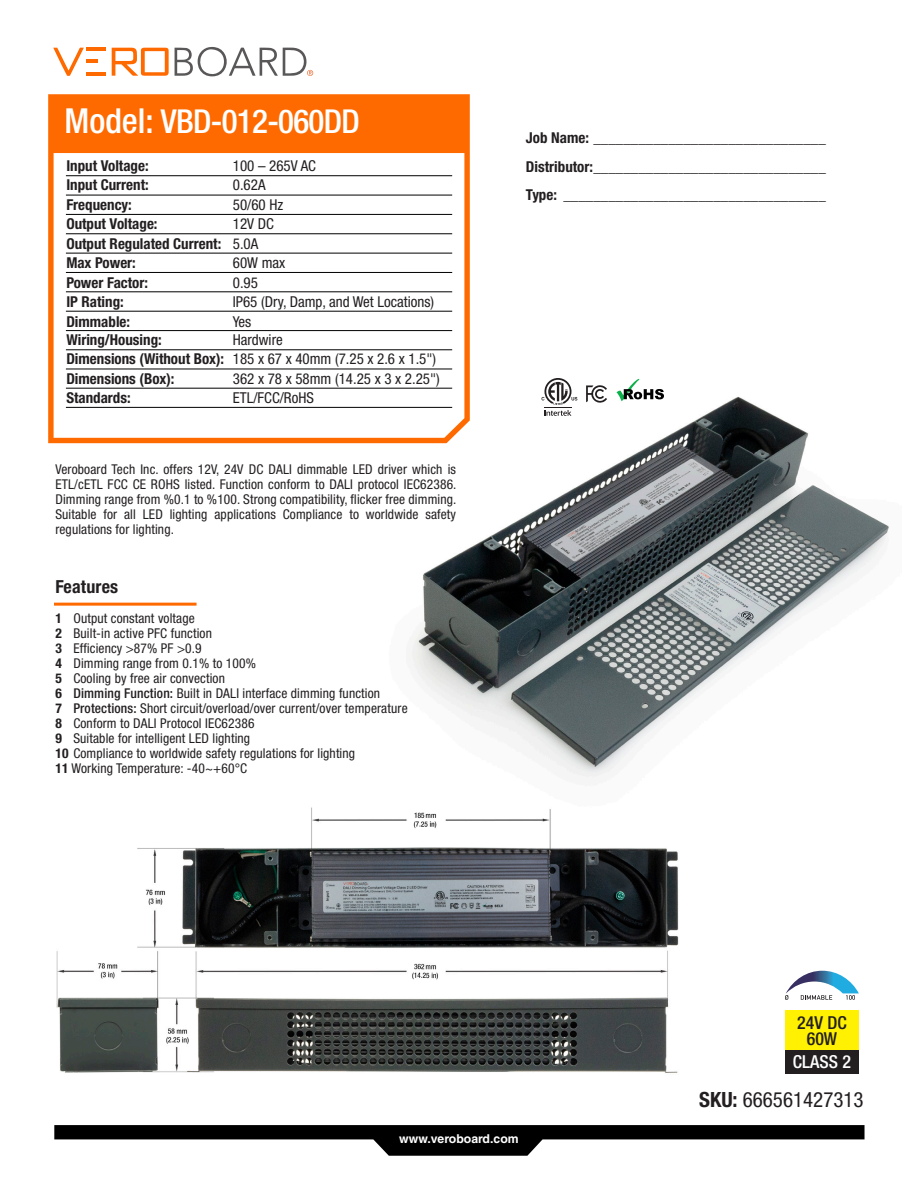
<style>
.page{position:relative;width:918px;height:1188px;background:#fff}
.page>*{position:absolute;margin:0;border:0;box-sizing:border-box;transform-origin:0 0}
.t1{font:500 condensed 33px "Helvetica Neue LT Std";letter-spacing:-.02em;color:#fff}
.t2{font:condensed 21px "Helvetica Neue LT Std";color:#231f20}
.t3{font:700 condensed 18px "Helvetica Neue LT Std";letter-spacing:.01em;color:#231f20}
.t4{font:500 condensed 17.85px "Helvetica Neue LT Std";color:#231f20}
.t5{font:500 condensed 17.85px "Helvetica Neue LT Std";color:#fff}
.t6{font:700 condensed 15px "Helvetica Neue LT Std";color:#231f20}
.t7{font:condensed 15px "Helvetica Neue LT Std";color:#231f20}
.t8{font:condensed 13.5px/15px "Helvetica Neue LT Std";letter-spacing:.01em;color:#231f20;text-align:justify}
.t9{font:700 12.3px "Helvetica CE";color:#fff}
.s1{font-size:34.5px}
.s2{font-weight:400}
.s3{font-weight:700}
.s4{font-weight:500}
</style>
<div class="page">
<svg style="left:54px;top:1125px;width:811px;height:31px"></svg>
<hr style="left:86px;top:48px;width:20px;height:3px;background:#ff6a00">
<svg style="left:112px;top:48px;width:57px;height:28px"></svg>
<svg style="left:175px;top:47px;width:138px;height:30px"></svg>
<hr style="left:86px;top:72px;width:20px;height:4px;background:#ff6a00">
<svg style="left:53px;top:47px;width:45px;height:29px"></svg>
<div style="left:48px;top:94px;width:422px;height:349px;background:#ff6a00"></div>
<svg style="left:54px;top:153px;width:410px;height:285px"></svg>
<hr style="left:66px;top:175px;width:386px;height:1px;background:#000">
<hr style="left:66px;top:195px;width:386px;height:1px;background:#000">
<hr style="left:66px;top:214px;width:386px;height:1px;background:#000">
<hr style="left:66px;top:234px;width:386px;height:1px;background:#000">
<hr style="left:66px;top:253px;width:386px;height:1px;background:#000">
<hr style="left:66px;top:272px;width:386px;height:1px;background:#000">
<hr style="left:66px;top:292px;width:386px;height:1px;background:#000">
<hr style="left:66px;top:311px;width:386px;height:1px;background:#000">
<hr style="left:66px;top:330px;width:386px;height:1px;background:#000">
<hr style="left:66px;top:350px;width:386px;height:1px;background:#000">
<hr style="left:66px;top:369px;width:386px;height:1px;background:#000">
<hr style="left:66px;top:388px;width:386px;height:1px;background:#000">
<hr style="left:66px;top:407px;width:386px;height:1px;background:#000">
<img style="left:56px;top:807px;width:623px;height:266px">
<img style="left:373px;top:367px;width:516px;height:494px">
<div style="left:785px;top:1010px;width:74px;height:64px;background:#fff101"></div>
<div style="left:785px;top:1050px;width:74px;height:24px;background:#231f20"></div>
<svg style="left:785px;top:971px;width:74px;height:29px"></svg>
<hr style="left:54px;top:603px;width:143px;height:3px;background:#ff6a00">
<svg style="left:586px;top:385px;width:21px;height:18px"></svg>
<svg style="left:617px;top:378px;width:47px;height:23px"></svg>
<svg style="left:541px;top:378px;width:36px;height:38px"></svg>
<p class="t1" style="left:64px;top:102px;width:297px"><span class="s1">Model:</span> VBD-012-060DD</p>
<p class="t6" style="left:66px;top:156px;width:84px">Input Voltage:</p>
<p class="t7" style="left:233px;top:157px;width:85px">100 – 265V AC</p>
<p class="t6" style="left:66px;top:176px;width:84px">Input Current:</p>
<p class="t7" style="left:233px;top:176px;width:34px">0.62A</p>
<p class="t6" style="left:66px;top:195px;width:67px">Frequency:</p>
<p class="t7" style="left:233px;top:196px;width:52px">50/60 Hz</p>
<p class="t6" style="left:66px;top:215px;width:93px">Output Voltage:</p>
<p class="t7" style="left:233px;top:215px;width:43px">12V DC</p>
<p class="t6" style="left:66px;top:234px;width:194px">Output Regulated Current: <span class="s2">5.0A</span></p>
<p class="t6" style="left:66px;top:254px;width:71px">Max Power:</p>
<p class="t7" style="left:233px;top:254px;width:54px">60W max</p>
<p class="t6" style="left:66px;top:273px;width:83px">Power Factor:</p>
<p class="t7" style="left:233px;top:274px;width:27px">0.95</p>
<p class="t6" style="left:66px;top:293px;width:59px">IP Rating:</p>
<p class="t7" style="left:233px;top:293px;width:203px">IP65 (Dry, Damp, and Wet Locations)</p>
<p class="t6" style="left:66px;top:312px;width:65px">Dimmable:</p>
<p class="t7" style="left:233px;top:313px;width:20px">Yes</p>
<p class="t6" style="left:66px;top:330px;width:97px">Wiring/Housing:</p>
<p class="t7" style="left:233px;top:331px;width:51px">Hardwire</p>
<p class="t7" style="left:66px;top:350px;width:371px"><span class="s3">Dimensions (Without Box):</span> 185 x 67 x 40mm (7.25 x 2.6 x 1.5")</p>
<p class="t6" style="left:66px;top:369px;width:110px">Dimensions (Box):</p>
<p class="t7" style="left:233px;top:370px;width:208px">362 x 78 x 58mm (14.25 x 3 x 2.25")</p>
<p class="t6" style="left:66px;top:389px;width:66px">Standards:</p>
<p class="t7" style="left:233px;top:389px;width:83px">ETL/FCC/RoHS</p>
<p class="t8" style="left:55px;top:462px;width:403px">Veroboard Tech Inc. offers 12V, 24V DC DALI dimmable LED driver which is ETL/cETL FCC CE ROHS listed. Function conform to DALI protocol IEC62386.<br>Dimming range from %0.1 to %100. Strong compatibility, flicker free dimming.<br>Suitable for all LED lighting applications Compliance to worldwide safety regulations for lighting.</p>
<p class="t3" style="left:55px;top:576px;width:64px">Features</p>
<p class="t8" style="left:55px;top:611px;width:141px"><span class="s3">1</span> Output constant voltage</p>
<p class="t8" style="left:55px;top:626px;width:158px"><span class="s3">2</span> Built-in active PFC function</p>
<p class="t8" style="left:55px;top:641px;width:148px"><span class="s3">3</span> Efficiency &gt;87% PF &gt;0.9</p>
<p class="t8" style="left:55px;top:656px;width:202px"><span class="s3">4</span> Dimming range from 0.1% to 100%</p>
<p class="t8" style="left:55px;top:671px;width:171px"><span class="s3">5</span> Cooling by free air convection</p>
<p class="t8" style="left:55px;top:686px;width:326px"><span class="s3">6</span> <span class="s4">Dimming Function:</span> Built in DALI interface dimming function</p>
<p class="t8" style="left:55px;top:701px;width:354px"><span class="s3">7</span> <span class="s4">Protections:</span> Short circuit/overload/over current/over temperature</p>
<p class="t8" style="left:55px;top:716px;width:201px"><span class="s3">8</span> Conform to DALI Protocol IEC62386</p>
<p class="t8" style="left:55px;top:731px;width:196px"><span class="s3">9</span> Suitable for intelligent LED lighting</p>
<p class="t8" style="left:55px;top:746px;width:301px"><span class="s3">10</span> Compliance to worldwide safety regulations for lighting</p>
<p class="t8" style="left:55px;top:761px;width:193px"><span class="s3">11</span> Working Temperature: -40~+60°C</p>
<p class="t6" style="left:526px;top:129px;width:301px">Job Name: _______________________________</p>
<p class="t6" style="left:526px;top:157px;width:301px">Distributor:_______________________________</p>
<p class="t6" style="left:526px;top:186px;width:301px">Type: ___________________________________</p>
<p class="t9" style="left:399px;top:1131px;width:121px">www.veroboard.com</p>
<p class="t4" style="left:797px;top:1012px;width:51px">24V DC</p>
<p class="t4" style="left:807px;top:1028px;width:32px">60W</p>
<p class="t5" style="left:793px;top:1051px;width:59px">CLASS 2</p>
<p class="t2" style="left:699px;top:1088px;width:166px"><span class="s3">SKU:</span> 666561427313</p>
</div>
